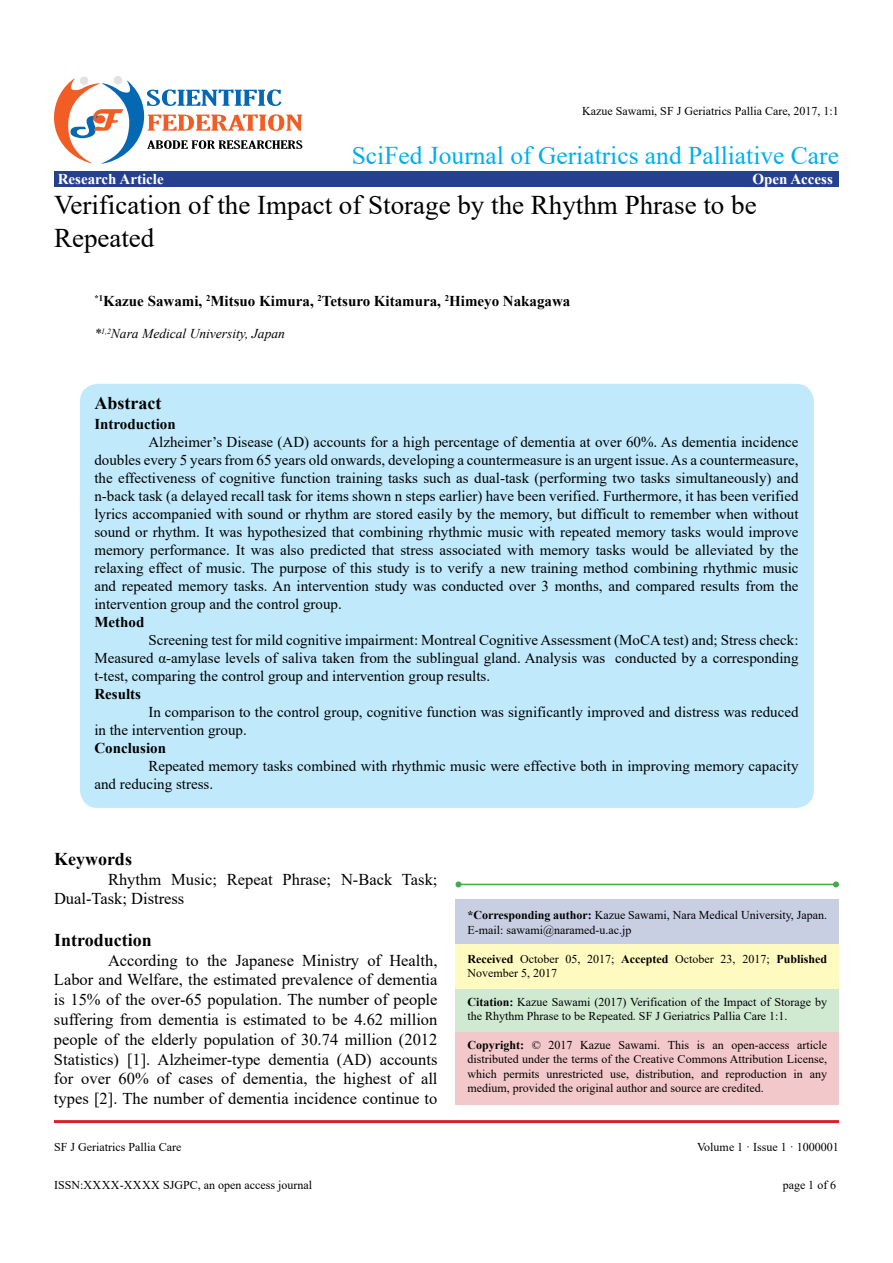
<style>
.page{position:relative;width:893px;height:1263px;background:#fff}
.page>*{position:absolute;margin:0;border:0;box-sizing:border-box;transform-origin:0 0}
.t1{font:27px/32.4px "Times New Roman";color:#000}
.t2{font:25.5px "Times New Roman";color:#00aeef}
.t3{font:700 18px "Times New Roman";color:#000}
.t4{font:16.5px/19.8px "Times New Roman";color:#000}
.t5{font:15px/18px "Times New Roman";color:#000}
.t6{font:700 15px "Times New Roman";color:#000}
.t7{font:700 15px "Times New Roman";color:#fff}
.t8{font:italic 13.5px "Times New Roman";color:#000}
.t9{font:12px/14.4px "Times New Roman";color:#000}
.t10{font:700 12px "Times New Roman";color:#000}
.t11{font:700 8.7px "Times New Roman";color:#000}
.t12{font:italic 7.8px "Times New Roman";color:#000}
.s1{font-size:15px}
.s2{font-weight:700}
</style>
<div class="page">
<hr style="left:54px;top:1120px;width:785px;height:3px;background:#d2232a">
<div style="left:54px;top:171px;width:785px;height:16px;background:#25408f"></div>
<div style="left:80px;top:76px;width:8px;height:9px;background:#e0e2e4;border-radius:50%"></div>
<div style="left:114px;top:76px;width:8px;height:8px;background:#e0e2e4;border-radius:50%"></div>
<svg style="left:54px;top:78px;width:248px;height:86px"></svg>
<div style="left:80px;top:384px;width:734px;height:424px;background:#c0eafb;border-radius:18px"></div>
<div style="left:455px;top:899px;width:384px;height:45px;background:#c9cfe3"></div>
<div style="left:455px;top:944px;width:384px;height:45px;background:#fffbc0"></div>
<div style="left:455px;top:989px;width:384px;height:43px;background:#d0ead2"></div>
<div style="left:455px;top:1032px;width:384px;height:72px;background:#f3c8ca"></div>
<hr style="left:458px;top:884px;width:378px;height:1px;background:#41ad49">
<svg style="left:455px;top:881px;width:6px;height:6px"></svg>
<svg style="left:833px;top:881px;width:6px;height:6px"></svg>
<p class="t9" style="left:582px;top:103px;width:258px">Kazue Sawami, SF J Geriatrics Pallia Care, 2017, 1:1</p>
<p class="t7" style="left:58px;top:168px;width:107px">Research Article</p>
<h2 class="t2" style="left:352px;top:137px;width:489px">SciFed Journal of Geriatrics and Palliative Care</h2>
<p class="t7" style="left:752px;top:168px;width:82px">Open Access</p>
<h1 class="t1" style="left:54px;top:188px;width:704px">Verification of the Impact of Storage by the Rhythm Phrase to be<br>Repeated</h1>
<p class="t11" style="left:94px;top:291px;width:10px">1*</p>
<p class="t11" style="left:310px;top:291px;width:13px">2<span class="s1">,</span></p>
<p class="t11" style="left:199px;top:291px;width:13px">2<span class="s1">,</span></p>
<p class="t6" style="left:210px;top:290px;width:101px">Mitsuo Kimura</p>
<p class="t11" style="left:437px;top:291px;width:13px">2<span class="s1">,</span></p>
<p class="t6" style="left:103px;top:290px;width:97px">Kazue Sawami</p>
<p class="t6" style="left:322px;top:290px;width:117px">Tetsuro Kitamura</p>
<p class="t6" style="left:449px;top:290px;width:123px">Himeyo Nakagawa</p>
<p class="t12" style="left:101px;top:326px;width:11px">1,2</p>
<p class="t8" style="left:94px;top:324px;width:8px">*</p>
<p class="t8" style="left:111px;top:324px;width:175px">Nara Medical University, Japan</p>
<p class="t3" style="left:94px;top:390px;width:68px">Abstract</p>
<p class="t6" style="left:94px;top:413px;width:83px">Introduction</p>
<p class="t5" style="left:94px;top:432px;width:706px;text-align:justify;text-indent:54px">Alzheimer s’ Disease (AD) accounts for a high percentage of dementia at over 60%. As dementia incidence doubles every 5 years from 65 years old onwards, developing a countermeasure is an urgent issue.As a countermeasure, the effectiveness of cognitive function training tasks such as dual-task (performing two tasks simultaneously) and -n back task a( delayed recall task for items shown n steps earlier) have been verified. Furthermore it, has been verified lyrics accompanied with sound or rhythm are stored easily by the memory, but difficult to remember when without sound or rhythm. It was hypothesized that combining rhythmic music with repeated memory tasks would improve memory performance. It was also predicted that stress associated with memory tasks would be alleviated by the relaxing effect of music. The purpose of this study is to verify a new training method combining rhythmic music and repeated memory tasks. An intervention study was conducted over 3 months, and compared results from the intervention group and the control group.</p>
<p class="t6" style="left:94px;top:611px;width:51px">Method</p>
<p class="t5" style="left:148px;top:630px;width:652px;text-align:right">Screening test for mild cognitive impairment: Montreal CognitiveAssessment (MoCAtest) and; Stress check: conducted by a corresponding</p>
<p class="t5" style="left:94px;top:648px;width:513px">Measured -α amylase levels of saliva taken from the sublingual gland. Analysis was -t test, comparing the control group and intervention group results.</p>
<p class="t6" style="left:94px;top:683px;width:48px">Results</p>
<p class="t5" style="left:94px;top:702px;width:706px;text-indent:54px">In comparison to the control group, cognitive function was significantly improved and distress was reduced in the intervention group.</p>
<p class="t6" style="left:94px;top:737px;width:73px">Conclusion</p>
<p class="t5" style="left:94px;top:756px;width:706px;text-indent:54px">Repeated memory tasks combined with rhythmic music were effective both in improving memory capacity and reducing stress.</p>
<p class="t3" style="left:54px;top:846px;width:79px">Keywords</p>
<p class="t4" style="left:54px;top:869px;width:132px;text-indent:54px">Rhythm<br>Dual-Task; Distress</p>
<p class="t3" style="left:54px;top:927px;width:99px">Introduction</p>
<p class="t4" style="left:171px;top:869px;width:47px">Music;</p>
<p class="t4" style="left:227px;top:869px;width:47px">Repeat</p>
<p class="t4" style="left:283px;top:869px;width:50px">Phrase;</p>
<p class="t4" style="left:341px;top:869px;width:53px">N-Back</p>
<p class="t4" style="left:402px;top:869px;width:37px">Task;</p>
<p class="t4" style="left:108px;top:950px;width:71px">According</p>
<p class="t4" style="left:54px;top:969px;width:385px">Labor and Welfare, the estimated prevalence of dementia</p>
<p class="t4" style="left:54px;top:989px;width:385px">is 15% of the over-65 population. The number of people</p>
<p class="t4" style="left:54px;top:1009px;width:385px">suffering from dementia is estimated to be 4.62 million</p>
<p class="t4" style="left:54px;top:1029px;width:385px">people of the elderly population of 30.74 million )2012</p>
<p class="t4" style="left:380px;top:1049px;width:59px">accounts</p>
<p class="t4" style="left:207px;top:950px;width:22px">the</p>
<p class="t4" style="left:302px;top:950px;width:58px">Ministry</p>
<p class="t4" style="left:389px;top:950px;width:50px">Health,</p>
<p class="t4" style="left:367px;top:950px;width:15px">of</p>
<p class="t4" style="left:235px;top:950px;width:60px">Japanese</p>
<p class="t4" style="left:186px;top:950px;width:14px">to</p>
<p class="t4" style="left:54px;top:1049px;width:208px">Statistics) [ .]1 Alzheimer-type</p>
<p class="t4" style="left:269px;top:1049px;width:62px">dementia</p>
<p class="t4" style="left:337px;top:1049px;width:36px">(AD)</p>
<p class="t4" style="left:243px;top:1068px;width:66px">dementia,</p>
<p class="t4" style="left:315px;top:1068px;width:22px">the</p>
<p class="t4" style="left:344px;top:1068px;width:49px">highest</p>
<p class="t4" style="left:421px;top:1068px;width:18px">all</p>
<p class="t4" style="left:54px;top:1068px;width:385px">for<br>types [ .]2 The number of dementia incidence continue to</p>
<p class="t4" style="left:157px;top:1068px;width:15px">of</p>
<p class="t4" style="left:221px;top:1068px;width:15px">of</p>
<p class="t4" style="left:399px;top:1068px;width:15px">of</p>
<p class="t4" style="left:118px;top:1068px;width:32px">60%</p>
<p class="t4" style="left:81px;top:1068px;width:31px">over</p>
<p class="t4" style="left:178px;top:1068px;width:36px">cases</p>
<p class="t9" style="left:54px;top:1140px;width:129px">SF J Geriatrics Pallia Care</p>
<p class="t9" style="left:54px;top:1177px;width:259px">ISSN:xxxx-xxxx SJGPC, an open access journal</p>
<p class="t9" style="left:467px;top:908px;width:361px"><span class="s2">*Corresponding author:</span> Kazue Sawami, Nara Medical University, Japan.<br>E-mail: sawami@naramed .u- a c j p.</p>
<p class="t10" style="left:776px;top:950px;width:52px">Published</p>
<p class="t9" style="left:520px;top:951px;width:40px">October</p>
<p class="t9" style="left:675px;top:951px;width:40px">October</p>
<p class="t10" style="left:467px;top:950px;width:47px">Received</p>
<p class="t9" style="left:467px;top:965px;width:91px">November 5, 2017</p>
<p class="t9" style="left:467px;top:994px;width:361px"><span class="s2">Citation:</span> Kazue Sawami (2017) Verification of the Impact of Storage by the Rhythm Phrase to be Repeated. SF J Geriatrics Pallia Care 1:1.</p>
<p class="t9" style="left:797px;top:1037px;width:31px">article</p>
<p class="t9" style="left:565px;top:951px;width:16px">05,</p>
<p class="t9" style="left:587px;top:951px;width:29px">2017;</p>
<p class="t10" style="left:621px;top:950px;width:49px">Accepted</p>
<p class="t9" style="left:721px;top:951px;width:16px">23,</p>
<p class="t9" style="left:742px;top:951px;width:29px">2017;</p>
<p class="t9" style="left:619px;top:1037px;width:43px">Sawami.</p>
<p class="t9" style="left:668px;top:1037px;width:23px">This</p>
<p class="t9" style="left:697px;top:1037px;width:10px">is</p>
<p class="t10" style="left:467px;top:1036px;width:58px">Copyright:</p>
<p class="t9" style="left:467px;top:1052px;width:361px;text-align:right">distributed under the terms of the Creative Commons Attribution License, any</p>
<p class="t9" style="left:532px;top:1037px;width:11px">©</p>
<p class="t9" style="left:548px;top:1037px;width:25px">2017</p>
<p class="t9" style="left:580px;top:1037px;width:32px">Kazue</p>
<p class="t9" style="left:731px;top:1037px;width:59px">open-access</p>
<p class="t9" style="left:712px;top:1037px;width:13px">an</p>
<p class="t9" style="left:467px;top:1066px;width:298px">which<br>medium, provided the original author and source are credited.</p>
<p class="t9" style="left:504px;top:1066px;width:37px">permits</p>
<p class="t9" style="left:546px;top:1066px;width:58px">unrestricted</p>
<p class="t9" style="left:636px;top:1066px;width:60px">distribution,</p>
<p class="t9" style="left:701px;top:1066px;width:19px">and</p>
<p class="t9" style="left:725px;top:1066px;width:63px">reproduction</p>
<p class="t9" style="left:794px;top:1066px;width:11px">in</p>
<p class="t9" style="left:610px;top:1066px;width:20px">use,</p>
<p class="t9" style="left:697px;top:1140px;width:143px">Volume 1 · Issue ·1 1000001</p>
<p class="t9" style="left:783px;top:1177px;width:55px">page 1 of 6</p>
</div>
